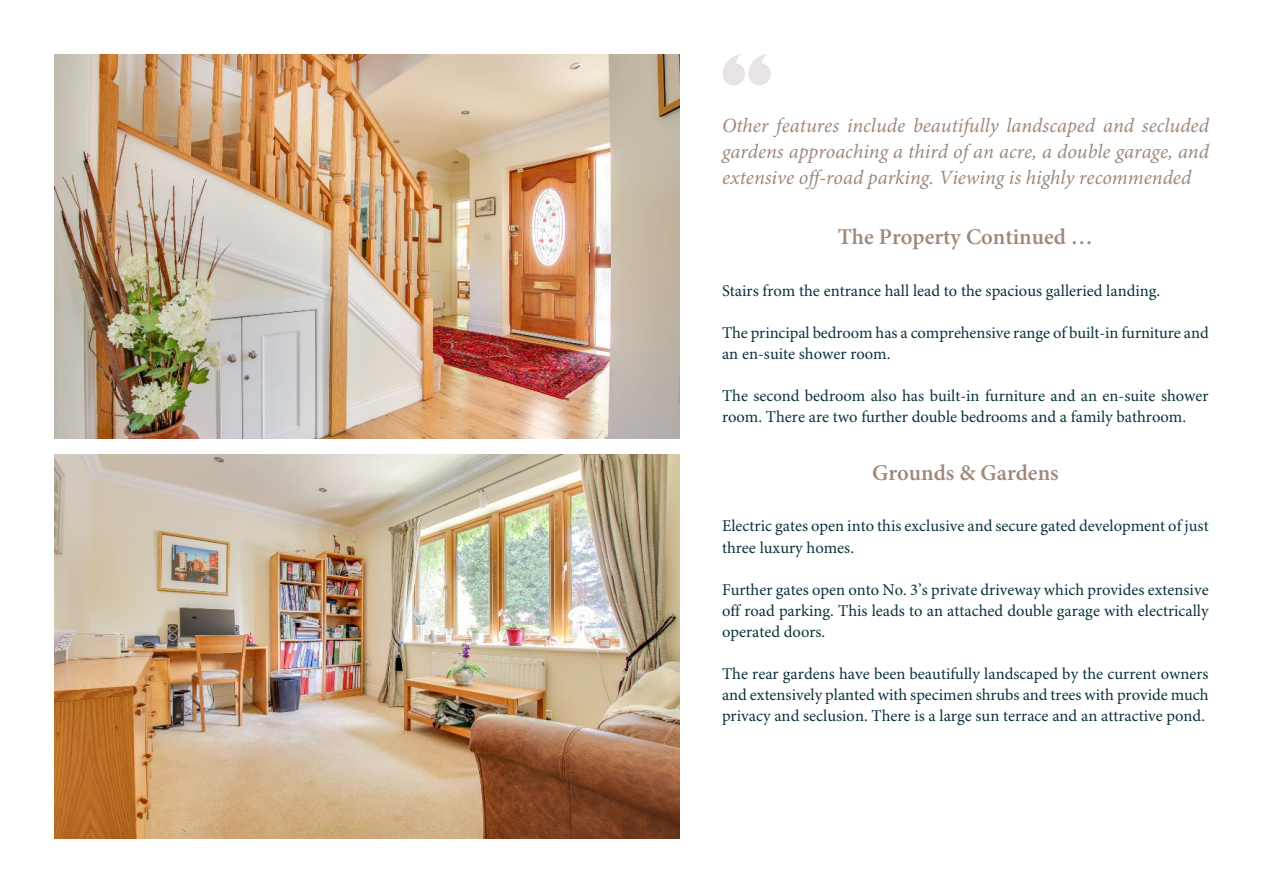
<style>
.page{position:relative;width:1263px;height:893px;background:#fff}
.page>*{position:absolute;margin:0;border:0;box-sizing:border-box;transform-origin:0 0}
.t1{font:600 22.5px "Minion Pro";color:#9e887b}
.t2{font:italic 20.25px/26px "Minion Pro";color:#9e887b;text-align:justify}
.t3{font:16.5px/21.1px "Minion Pro";color:#0b333d}
</style>
<div class="page">
<img style="left:54px;top:454px;width:626px;height:385px">
<img style="left:54px;top:54px;width:626px;height:385px">
<svg style="left:723px;top:54px;width:48px;height:31px"></svg>
<p class="t2" style="left:722px;top:114px;width:488px">Other features include beautifully landscaped and secluded gardens approaching a third of an acre, a double garage, and extensive off-road parking. Viewing is highly recommended</p>
<h1 class="t1" style="left:838px;top:228px;width:257px">The Property Continued …</h1>
<p class="t3" style="left:722px;top:281px;width:440px">Stairs from the entrance hall lead to the spacious galleried landing.</p>
<p class="t3" style="left:722px;top:324px;width:488px">The principal bedroom has a comprehensive range of built-in furniture and an en-suite shower room.</p>
<p class="t3" style="left:722px;top:387px;width:488px">The second bedroom also has built-in furniture and an en-suite shower room. There are two further double bedrooms and a family bathroom.</p>
<h1 class="t1" style="left:872px;top:463px;width:188px">Grounds &amp; Gardens</h1>
<p class="t3" style="left:722px;top:517px;width:488px">Electric gates open into this exclusive and secure gated development of just three luxury homes.</p>
<p class="t3" style="left:722px;top:580px;width:488px;text-align:justify">Further gates open onto No. 3’s private driveway which provides extensive off road parking. This leads to an attached double garage with electrically operated doors.</p>
<p class="t3" style="left:722px;top:665px;width:488px;text-align:justify">The rear gardens have been beautifully landscaped by the current owners and extensively planted with specimen shrubs and trees with provide much privacy and seclusion. There is a large sun terrace and an attractive pond.</p>
</div>
